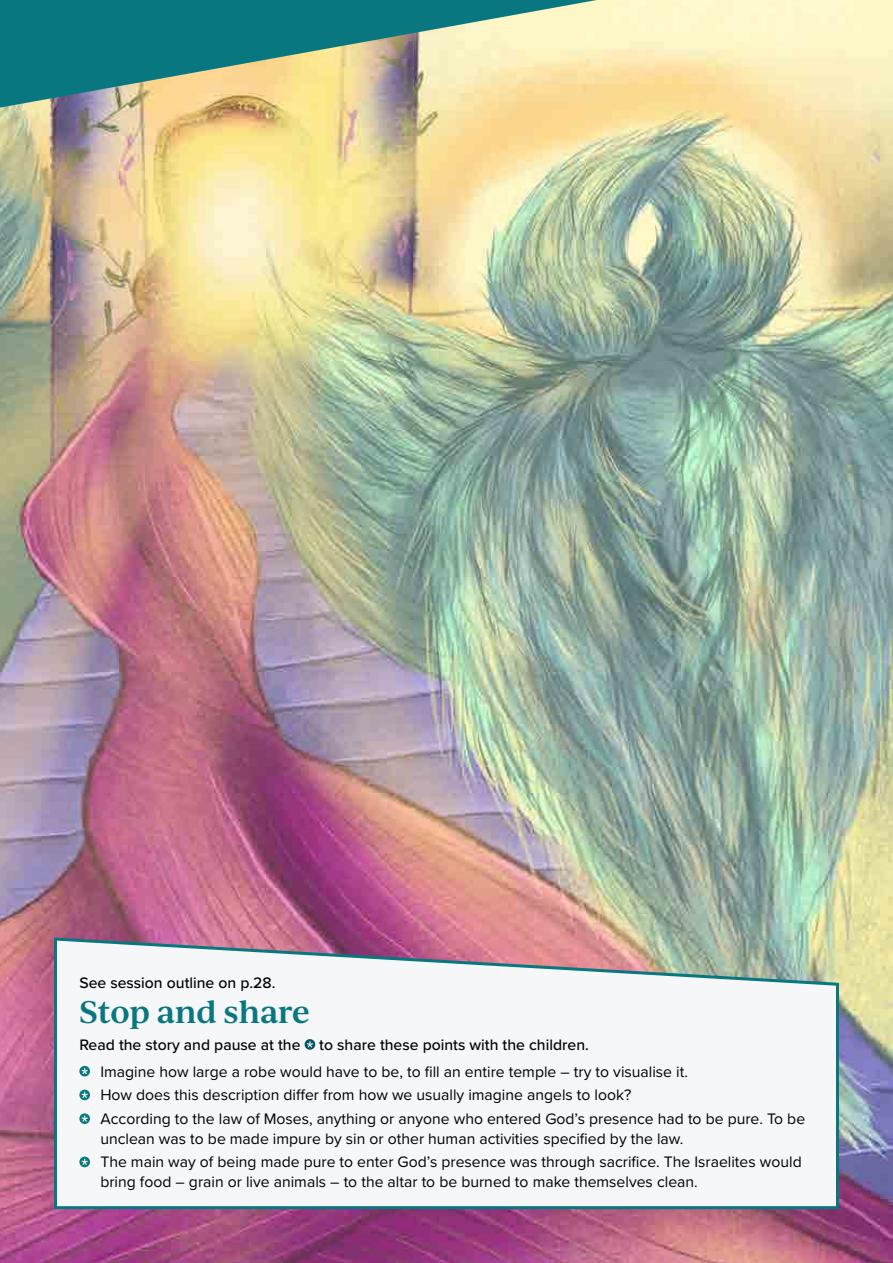
<style>
.page{position:relative;width:893px;height:1263px;background:#fff}
.page>*{position:absolute;margin:0;border:0;box-sizing:border-box;transform-origin:0 0}
.t1{font:600 30px "Ivy Journal";letter-spacing:-.01em;color:#09777f}
.t2{font:15.75px/23.7px "Proxima Nova";color:#000}
.t3{font:500 15.75px "Proxima Nova";color:#000}
</style>
<div class="page">
<img style="left:0;top:0;width:893px;height:1263px">
<svg style="left:0;top:0;width:597px;height:108px;background:#7aa791"></svg>
<svg style="left:52px;top:936px;width:788px;height:275px"></svg>
<div style="left:305px;top:1039px;width:10px;height:11px;background:#005461;border-radius:50%"></div>
<svg style="left:307px;top:1041px;width:6px;height:6px"></svg>
<svg style="left:79px;top:1066px;width:11px;height:10px"></svg>
<svg style="left:82px;top:1068px;width:6px;height:6px"></svg>
<svg style="left:79px;top:1089px;width:11px;height:11px"></svg>
<svg style="left:82px;top:1092px;width:6px;height:6px"></svg>
<svg style="left:79px;top:1113px;width:11px;height:11px"></svg>
<svg style="left:82px;top:1115px;width:6px;height:7px"></svg>
<svg style="left:79px;top:1156px;width:11px;height:11px"></svg>
<svg style="left:82px;top:1159px;width:6px;height:6px"></svg>
<p class="t3" style="left:79px;top:971px;width:198px">See session outline on p.28.</p>
<h1 class="t1" style="left:79px;top:990px;width:232px">Stop and share</h1>
<p class="t3" style="left:79px;top:1033px;width:511px">Read the story and pause at the to share these points with the children.</p>
<p class="t2" style="left:100px;top:1059px;width:706px">Imagine how large a robe would have to be, to fill an entire temple – try to visualise it.<br>How does this description differ from how we usually imagine angels to look?<br>According to the law of Moses, anything or anyone who entered God’s presence had to be pure. To be</p>
<p class="t2" style="left:100px;top:1126px;width:703px">unclean was to be made impure by sin or other human activities specified by the law.<br>The main way of being made pure to enter God’s presence was through sacrifice. The Israelites would</p>
<p class="t2" style="left:100px;top:1169px;width:599px">bring food – grain or live animals – to the altar to be burned to make themselves clean.</p>
</div>
